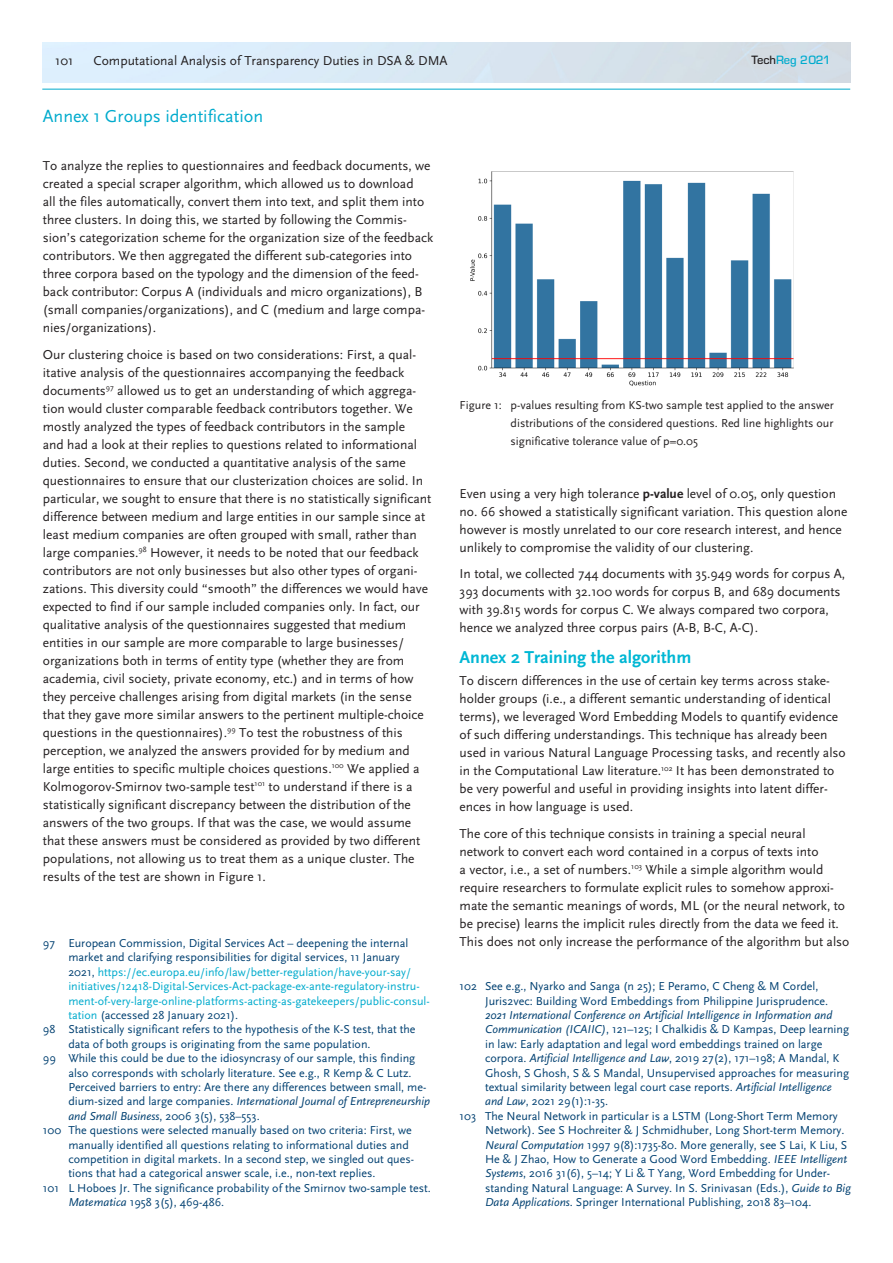
<style>
.page{position:relative;width:893px;height:1263px;background:#fff}
.page>*{position:absolute;margin:0;border:0;box-sizing:border-box;transform-origin:0 0}
.Body_title{font:700 18px "Scala Sans";color:#00b7d4}
.Body_title-2{font:18px "Scala Sans";color:#00abcd}
.Paper_body{font:13.5px/18px "Scala Sans";color:#231f20}
.t1{font:500 12.6px "Eurostile";color:#00abcd}
.Paper_footnote{font:12px/14.4px "Scala Sans";color:#004071}
.Paper_footnote-2{font:12px/14.4px "Scala Sans";color:#00abcd}
.table_caption{font:12px/18px "Scala Sans";color:#231f20;text-align:justify}
.s1{color:#231f20}
.s2{color:#004071}
.s3{font-style:italic}
.s4{font-weight:700}
</style>
<div class="page">
<hr style="left:42px;top:89px;width:808px;height:1px;background:#00abcd">
<img style="left:470px;top:171px;width:324px;height:215px">
<p class="Paper_body" style="left:55px;top:52px;width:20px">101</p>
<p class="Paper_body" style="left:94px;top:52px;width:356px">Computational Analysis of Transparency Duties in DSA &amp; DMA</p>
<p class="t1" style="left:752px;top:51px;width:80px"><span class="s1">Tech</span>Reg 2021</p>
<p class="Body_title-2" style="left:43px;top:106px;width:222px">Annex 1 Groups identification</p>
<p class="Paper_body" style="left:43px;top:157px;width:392px">To analyze the replies to questionnaires and feedback documents, we created a special scraper algorithm, which allowed us to download<br>all the files automatically, convert them into text, and split them into three clusters. In doing this, we started by following the Commis&shy;sion’s categorization scheme for the organization size of the feedback contributors. We then aggregated the different sub-categories into three corpora based on the typology and the dimension of the feed&shy;back contributor: Corpus A (individuals and micro organizations), B (small companies/organizations), and C (medium and large compa&shy;nies/organizations).</p>
<p class="Paper_body" style="left:43px;top:346px;width:390px">Our clustering choice is based on two considerations: First, a qual&shy;itative analysis of the questionnaires accompanying the feedback documents<sup>97</sup> allowed us to get an understanding of which aggrega&shy;tion would cluster comparable feedback contributors together. We mostly analyzed the types of feedback contributors in the sample<br>and had a look at their replies to questions related to informational duties. Second, we conducted a quantitative analysis of the same questionnaires to ensure that our clusterization choices are solid. In particular, we sought to ensure that there is no statistically significant difference between medium and large entities in our sample since at least medium companies are often grouped with small, rather than large companies.<sup>98</sup> However, it needs to be noted that our feedback contributors are not only businesses but also other types of organi&shy;zations. This diversity could “smooth” the differences we would have expected to find if our sample included companies only. In fact, our qualitative analysis of the questionnaires suggested that medium entities in our sample are more comparable to large businesses/ organizations both in terms of entity type (whether they are from academia, civil society, private economy, etc.) and in terms of how they perceive challenges arising from digital markets (in the sense that they gave more similar answers to the pertinent multiple-choice questions in the questionnaires).<sup>99</sup> To test the robustness of this perception, we analyzed the answers provided for by medium and large entities to specific multiple choices questions.<sup>100</sup> We applied a Kolmogorov-Smirnov two-sample test<sup>101</sup> to understand if there is a statistically significant discrepancy between the distribution of the answers of the two groups. If that was the case, we would assume that these answers must be considered as provided by two different populations, not allowing us to treat them as a unique cluster. The results of the test are shown in Figure 1.</p>
<p class="Paper_footnote-2" style="left:68px;top:936px;width:363px;text-indent:-26px"><span class="s2">97 European Commission, Digital Services Act – deepening the internal market and clarifying responsibilities for digital services, 11 January<br>2021,</span> https://ec.europa.eu/info/law/better-regulation/have-your-say/ initiatives/12418-Digital-Services-Act-package-ex-ante-regulatory-instru&shy;ment-of-very-large-online-platforms-acting-as-gatekeepers/public-consul&shy;tation <span class="s2">(accessed 28 January 2021).</span></p>
<p class="Paper_footnote" style="left:68px;top:1022px;width:349px;text-indent:-26px">98 Statistically significant refers to the hypothesis of the K-S test, that the data of both groups is originating from the same population.</p>
<p class="Paper_footnote" style="left:68px;top:1051px;width:363px;text-indent:-26px">99 While this could be due to the idiosyncrasy of our sample, this finding also corresponds with scholarly literature. See e.g., R Kemp &amp; C Lutz.<br>Perceived barriers to entry: Are there any differences between small, me&shy;dium-sized and large companies. <span class="s3">International Journal of Entrepreneurship and Small Business</span>, 2006 3(5), 538–553.</p>
<p class="Paper_footnote" style="left:68px;top:1123px;width:347px;text-indent:-26px">100 The questions were selected manually based on two criteria: First, we manually identified all questions relating to informational duties and competition in digital markets. In a second step, we singled out ques&shy;tions that had a categorical answer scale, i.e., non-text replies.</p>
<p class="Paper_footnote" style="left:68px;top:1181px;width:364px;text-indent:-26px">101 L Hoboes Jr. The significance probability of the Smirnov two-sample test.<br><span class="s3">Matematica</span> 1958 3(5), 469-486.</p>
<p class="table_caption" style="left:511px;top:396px;width:325px;text-indent:-51px">Figure 1: p-values resulting from KS-two sample test applied to the answer distributions of the considered questions. Red line highlights our significative tolerance value of p=0.05</p>
<p class="Paper_body" style="left:460px;top:485px;width:389px">Even using a very high tolerance <span class="s4">p-value</span> level of 0.05, only question no. 66 showed a statistically significant variation. This question alone however is mostly unrelated to our core research interest, and hence unlikely to compromise the validity of our clustering.</p>
<p class="Paper_body" style="left:460px;top:565px;width:387px">In total, we collected 744 documents with 35.949 words for corpus A, 393 documents with 32.100 words for corpus B, and 689 documents with 39.815 words for corpus C. We always compared two corpora, hence we analyzed three corpus pairs (A-B, B-C, A-C).</p>
<p class="Body_title" style="left:460px;top:647px;width:233px">Annex 2 Training the algorithm</p>
<p class="Paper_body" style="left:460px;top:672px;width:388px">To discern differences in the use of certain key terms across stake&shy;holder groups (i.e., a different semantic understanding of identical terms), we leveraged Word Embedding Models to quantify evidence of such differing understandings. This technique has already been used in various Natural Language Processing tasks, and recently also in the Computational Law literature.<sup>102</sup> It has been demonstrated to be very powerful and useful in providing insights into latent differ&shy;ences in how language is used.</p>
<p class="Paper_body" style="left:460px;top:825px;width:391px">The core of this technique consists in training a special neural network to convert each word contained in a corpus of texts into<br>a vector, i.e., a set of numbers.<sup>103</sup> While a simple algorithm would require researchers to formulate explicit rules to somehow approxi&shy;mate the semantic meanings of words, ML (or the neural network, to be precise) learns the implicit rules directly from the data we feed it.<br>This does not only increase the performance of the algorithm but also</p>
<p class="Paper_footnote" style="left:485px;top:979px;width:366px;text-indent:-26px">102 See e.g., Nyarko and Sanga (n 25); E Peramo, C Cheng &amp; M Cordel, Juris2vec: Building Word Embeddings from Philippine Jurisprudence.<br><span class="s3">2021 International Conference on Artificial Intelligence in Information and Communication (ICAIIC)</span>, 121–125; I Chalkidis &amp; D Kampas, Deep learning in law: Early adaptation and legal word embeddings trained on large corpora. <span class="s3">Artificial Intelligence and Law</span>, 2019 27(2), 171–198; A Mandal, K Ghosh, S Ghosh, S &amp; S Mandal, Unsupervised approaches for measuring textual similarity between legal court case reports. <span class="s3">Artificial Intelligence and Law</span>, 2021 29(1):1-35.</p>
<p class="Paper_footnote" style="left:485px;top:1109px;width:367px;text-indent:-26px">103 The Neural Network in particular is a LSTM (Long-Short Term Memory Network). See S Hochreiter &amp; J Schmidhuber, Long Short-term Memory.<br><span class="s3">Neural Computation</span> 1997 9(8):1735-80. More generally, see S Lai, K Liu, S He &amp; J Zhao, How to Generate a Good Word Embedding. <span class="s3">IEEE Intelligent Systems</span>, 2016 31(6), 5–14; Y Li &amp; T Yang, Word Embedding for Under&shy;standing Natural Language: A Survey. In S. Srinivasan (Eds.), <span class="s3">Guide to Big Data Applications</span>. Springer International Publishing, 2018 83–104.</p>
</div>
